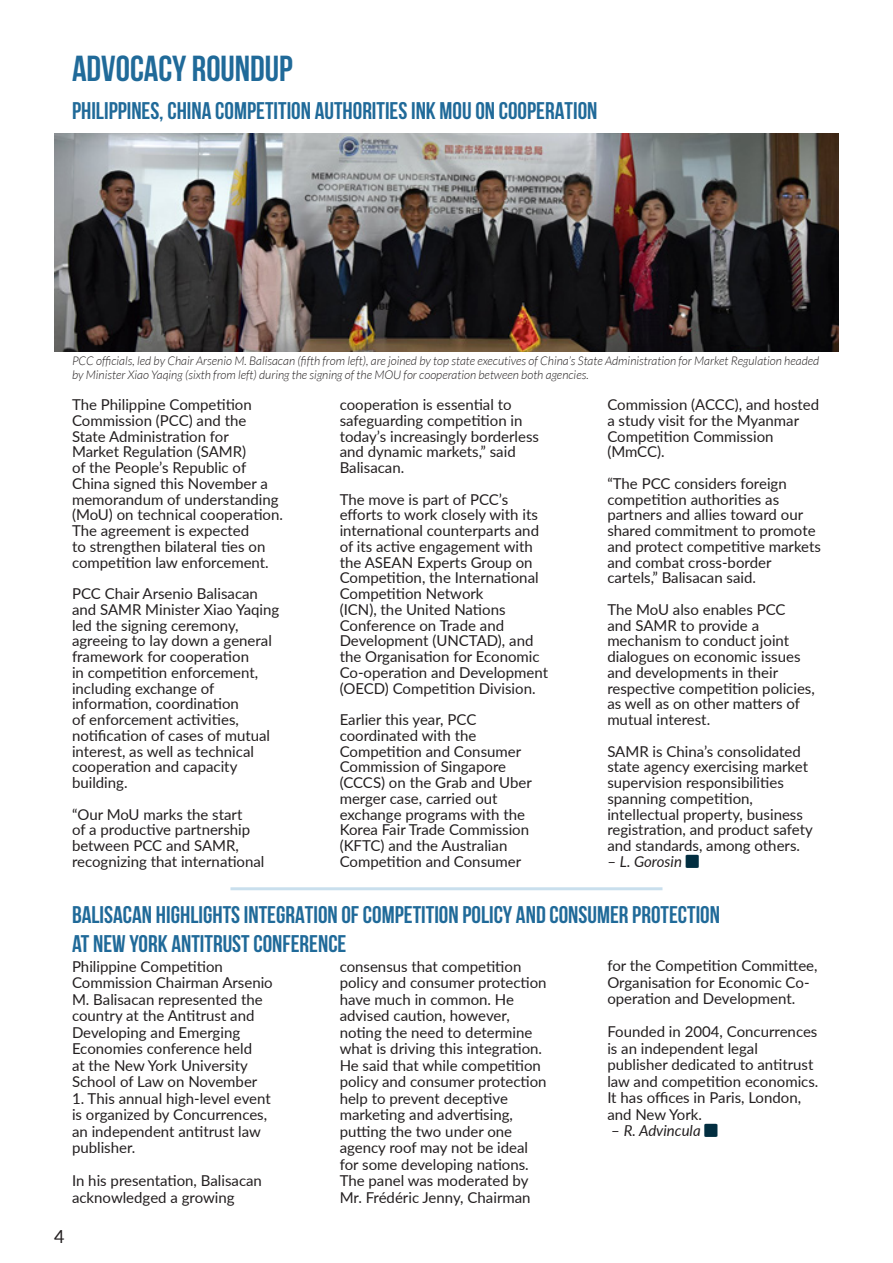
<style>
.page{position:relative;width:893px;height:1263px;background:#fff}
.page>*{position:absolute;margin:0;border:0;box-sizing:border-box;transform-origin:0 0}
.t1{font:700 36px "Bebas Neue";color:#206a99}
.t2{font:700 24px/28.8px "Bebas Neue";color:#206a99}
.t3{font:18px "Lato";color:#231f20}
.t4{font:15px/15.8px "Lato";color:#231f20}
.t5{font:italic 15px "Lato";color:#231f20}
.t6{font:italic 300 12px/14.4px "Lato";color:#231f20}
.s1{font-style:normal}
</style>
<div class="page">
<hr style="left:230px;top:887px;width:432px;height:3px;background:#267fb9">
<img style="left:54px;top:134px;width:785px;height:217px">
<p class="t1" style="left:72px;top:49px;width:222px">ADVOCACY ROUNDUP</p>
<p class="t2" style="left:72px;top:96px;width:527px">PHILIPPINES, CHINA COMPETITION AUTHORITIES INK MOU ON COOPERATION</p>
<p class="t6" style="left:72px;top:354px;width:749px">PCC officials, led by Chair Arsenio M. Balisacan (fifth from left), are joined by top state executives of China’s State Administration for Market Regulation headed by Minister Xiao Yaqing (sixth from left) during the signing of the MOU for cooperation between both agencies.</p>
<p class="t4" style="left:607px;top:396px;width:213px">Commission (ACCC), and hosted a study visit for the Myanmar<br>Competition Commission (MmCC).</p>
<p class="t4" style="left:607px;top:475px;width:215px">“The PCC considers foreign competition authorities as partners and allies toward our shared commitment to promote and protect competitive markets and combat cross-border cartels,” Balisacan said.</p>
<p class="t4" style="left:607px;top:601px;width:209px">The MoU also enables PCC<br>and SAMR to provide a mechanism to conduct joint dialogues on economic issues and developments in their respective competition policies, as well as on other matters of mutual interest.</p>
<p class="t4" style="left:607px;top:743px;width:207px">SAMR is China’s consolidated state agency exercising market supervision responsibilities spanning competition, intellectual property, business registration, and product safety and standards, among others.</p>
<p class="t5" style="left:607px;top:851px;width:76px"><span class="s1">–</span> L. Gorosin</p>
<p class="t2" style="left:72px;top:900px;width:650px">BALISACAN HIGHLIGHTS INTEGRATION OF COMPETITION POLICY AND CONSUMER PROTECTION<br>AT NEW YORK ANTITRUST CONFERENCE</p>
<p class="t4" style="left:72px;top:396px;width:212px">The Philippine Competition<br>Commission (PCC) and the<br>State Administration for<br>Market Regulation (SAMR)<br>of the People’s Republic of<br>China signed this November a memorandum of understanding (MoU) on technical cooperation.<br>The agreement is expected<br>to strengthen bilateral ties on competition law enforcement.</p>
<p class="t4" style="left:72px;top:585px;width:209px">PCC Chair Arsenio Balisacan and SAMR Minister Xiao Yaqing led the signing ceremony, agreeing to lay down a general framework for cooperation<br>in competition enforcement, including exchange of information, coordination<br>of enforcement activities, notification of cases of mutual interest, as well as technical cooperation and capacity building.</p>
<p class="t4" style="left:72px;top:806px;width:194px">“Our MoU marks the start<br>of a productive partnership between PCC and SAMR, recognizing that international</p>
<p class="t4" style="left:340px;top:396px;width:201px">cooperation is essential to safeguarding competition in today’s increasingly borderless and dynamic markets,” said<br>Balisacan.</p>
<p class="t4" style="left:340px;top:491px;width:210px">The move is part of PCC’s efforts to work closely with its international counterparts and of its active engagement with the ASEAN Experts Group on<br>Competition, the International<br>Competition Network<br>(ICN), the United Nations<br>Conference on Trade and<br>Development (UNCTAD), and the Organisation for Economic<br>Co-operation and Development (OECD) Competition Division.</p>
<p class="t4" style="left:340px;top:711px;width:194px">Earlier this year, PCC coordinated with the<br>Competition and Consumer<br>Commission of Singapore (CCCS) on the Grab and Uber merger case, carried out exchange programs with the<br>Korea Fair Trade Commission (KFTC) and the Australian<br>Competition and Consumer</p>
<p class="t4" style="left:72px;top:957px;width:202px;line-height:16.5px">Philippine Competition<br>Commission Chairman Arsenio<br>M. Balisacan represented the country at the Antitrust and<br>Developing and Emerging<br>Economies conference held<br>at the New York University<br>School of Law on November</p>
<p class="t4" style="left:72px;top:1089px;width:200px;line-height:16.5px">1. This annual high-level event is organized by Concurrences, an independent antitrust law publisher.</p>
<p class="t4" style="left:72px;top:1172px;width:191px;line-height:16.5px">In his presentation, Balisacan acknowledged a growing</p>
<p class="t4" style="left:340px;top:957px;width:208px;line-height:16.5px">consensus that competition policy and consumer protection have much in common. He advised caution, however, noting the need to determine what is driving this integration.<br>He said that while competition policy and consumer protection help to prevent deceptive marketing and advertising, putting the two under one agency roof may not be ideal for some developing nations.<br>The panel was moderated by<br>Mr. Frédéric Jenny, Chairman</p>
<p class="t4" style="left:607px;top:957px;width:212px;line-height:16.5px">for the Competition Committee,<br>Organisation for Economic Co&shy;operation and Development.</p>
<p class="t4" style="left:607px;top:1023px;width:213px;line-height:16.5px">Founded in 2004, Concurrences is an independent legal publisher dedicated to antitrust law and competition economics.<br>It has offices in Paris, London, and New York.</p>
<p class="t5" style="left:611px;top:1120px;width:91px"><span class="s1">–</span> R. Advincula</p>
<p class="t3" style="left:54px;top:1224px;width:12px">4</p>
</div>
